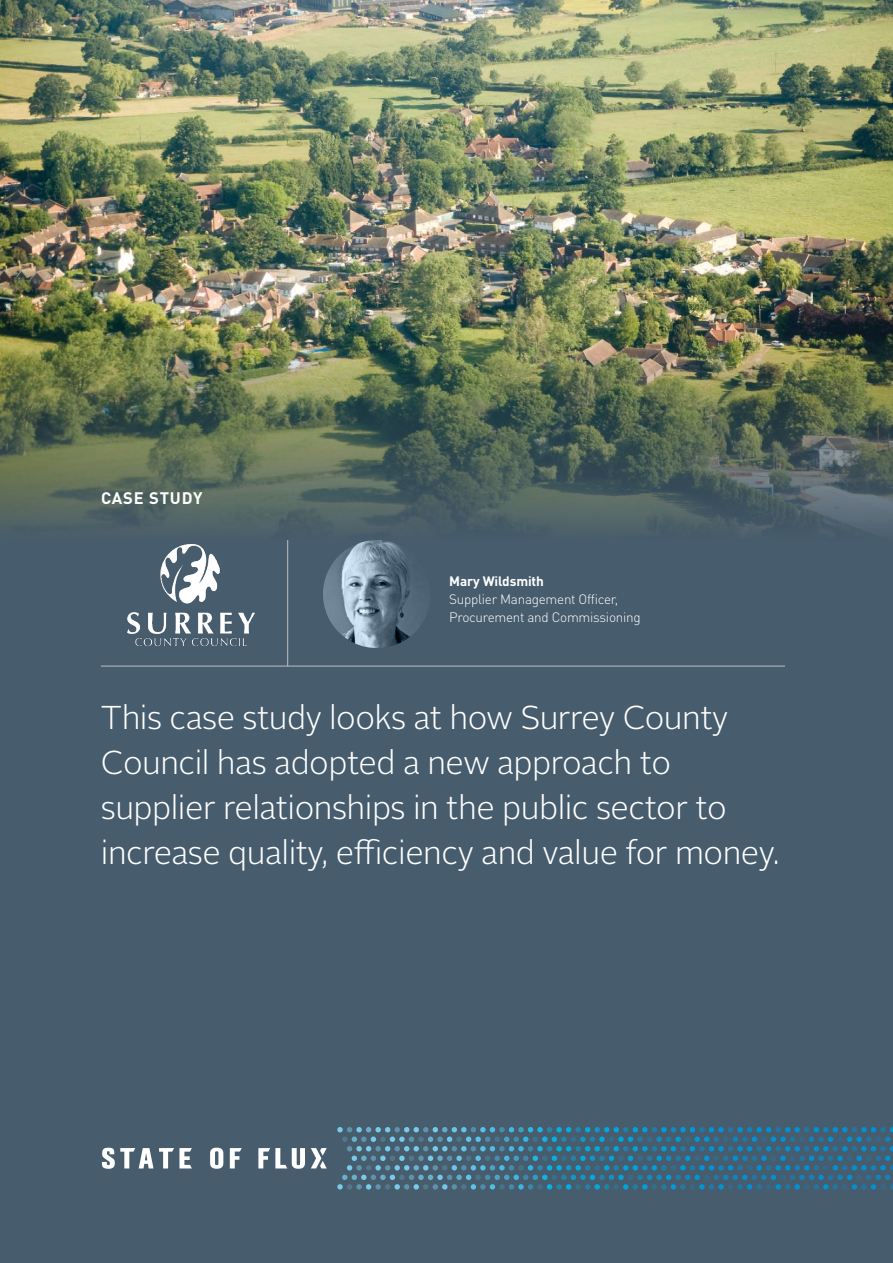
<style>
.page{position:relative;width:893px;height:1263px;background:#475c6d}
.page>*{position:absolute;margin:0;border:0;box-sizing:border-box;transform-origin:0 0}
.t1{font:300 33px/45px "Alright Sans";letter-spacing:-.015em;color:#fff}
.t2{font:700 16.5px "DIN Pro";letter-spacing:.05em;color:#fff}
.t3{font:300 13.5px/18px "DIN Pro";letter-spacing:-.02em;color:#fff}
.t4{font:700 13.5px "DIN Pro";letter-spacing:-.01em;color:#fff}
</style>
<div class="page">
<img style="left:0;top:0;width:893px;height:530px">
<img style="left:127px;top:544px;width:128px;height:102px">
<img style="left:323px;top:540px;width:108px;height:108px;border-radius:54px">
<hr style="left:287px;top:540px;width:1px;height:126px;background:#bfc0c1">
<hr style="left:101px;top:666px;width:684px;height:1px;background:#bfc0c1">
<svg style="left:337px;top:1127px;width:556px;height:62px"></svg>
<svg style="left:210px;top:1148px;width:13px;height:21px"></svg>
<svg style="left:230px;top:1148px;width:12px;height:20px"></svg>
<svg style="left:311px;top:1148px;width:16px;height:20px"></svg>
<svg style="left:258px;top:1148px;width:47px;height:21px"></svg>
<svg style="left:102px;top:1148px;width:90px;height:21px"></svg>
<p class="t2" style="left:101px;top:484px;width:103px">CASE STUDY</p>
<p class="t4" style="left:449px;top:570px;width:96px">Mary Wildsmith</p>
<p class="t3" style="left:449px;top:589px;width:193px">Supplier Management Officer,<br>Procurement and Commissioning</p>
<p class="t1" style="left:101px;top:696px;width:680px">This case study looks at how Surrey County Council has adopted a new approach to supplier relationships in the public sector to increase quality, efficiency and value for money.</p>
</div>
